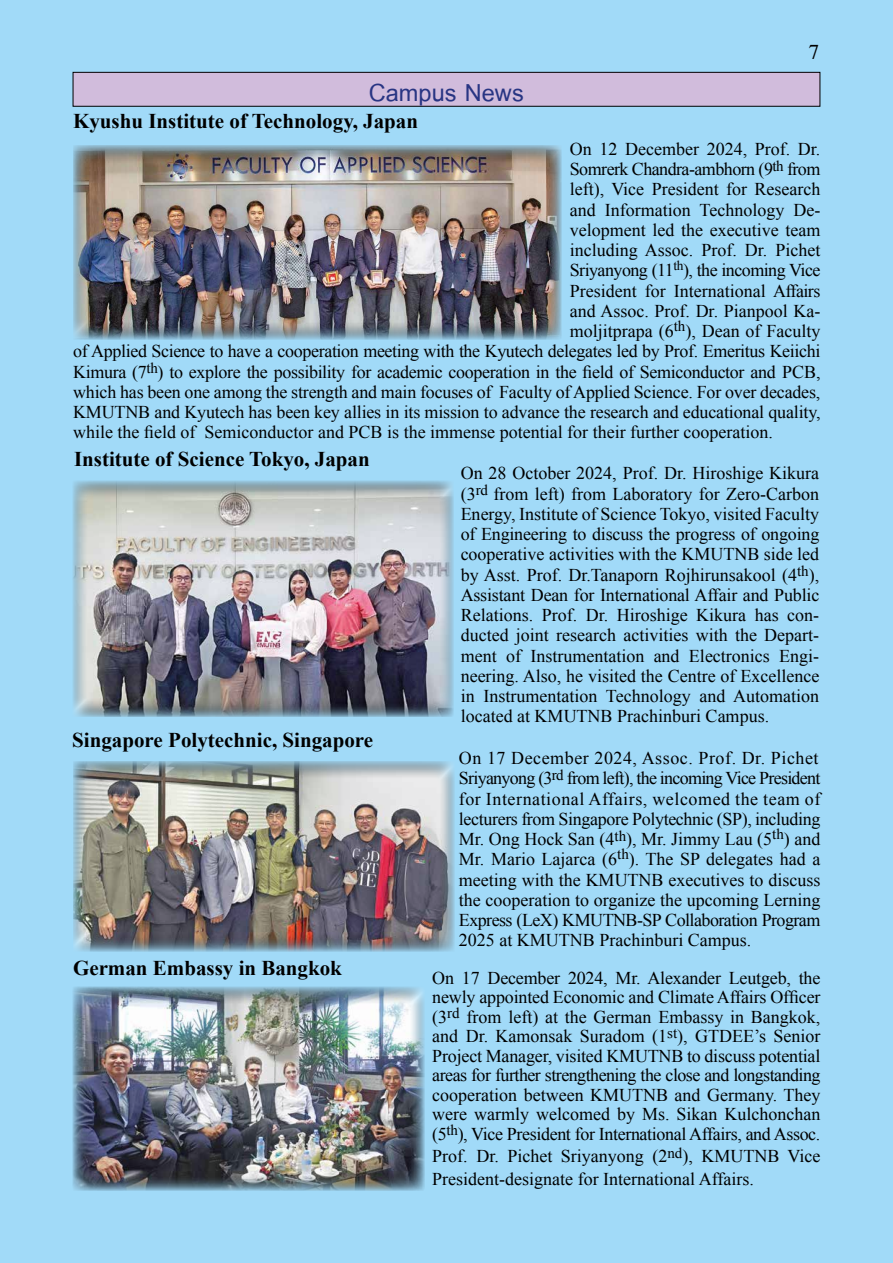
<style>
.page{position:relative;width:893px;height:1263px;background:#a1daf8}
.page>*{position:absolute;margin:0;border:0;box-sizing:border-box;transform-origin:0 0}
.t1{font:700 36px "Cordia New";color:#283583}
.t2{font:700 21px "Times New Roman";color:#000}
.t3{font:21px "Times";color:#000}
.t4{font:18px/20.2px "Times New Roman";letter-spacing:-.01em;color:#000;text-align:justify}
.t5{font:18px "Times New Roman";letter-spacing:-.03em;color:#000}
</style>
<div class="page">
<div style="left:73px;top:72px;width:747px;height:34px;background:#d1bcdc"></div>
<div style="left:73px;top:72px;width:747px;height:35px;border:1px solid #000"></div>
<div style="left:71px;top:985px;width:354px;height:206px;background:#000;opacity:.5"></div>
<div style="left:72px;top:760px;width:384px;height:192px;background:#000;opacity:.5"></div>
<div style="left:72px;top:143px;width:490px;height:196px;background:#000;opacity:.5"></div>
<div style="left:71px;top:479px;width:383px;height:239px;background:#000;opacity:.5"></div>
<h1 class="t1" style="left:369px;top:71px;width:156px">Campus News</h1>
<p class="t2" style="left:73px;top:106px;width:346px">Kyushu Institute of Technology, Japan</p>
<p class="t3" style="left:809px;top:32px;width:12px">7</p>
<p class="t4" style="left:570px;top:138px;width:252px">On 12 December 2024, Prof. Dr.</p>
<p class="t5" style="left:570px;top:157px;width:252px">Somrerk Chandra-ambhorn (9<sup>th</sup> from</p>
<p class="t4" style="left:570px;top:179px;width:252px">left), Vice President for Research</p>
<p class="t4" style="left:570px;top:199px;width:252px">and Information Technology De-</p>
<p class="t4" style="left:570px;top:219px;width:252px">velopment led the executive team</p>
<p class="t4" style="left:570px;top:240px;width:252px">including Assoc. Prof. Dr. Pichet</p>
<p class="t5" style="left:570px;top:258px;width:252px">Sriyanyong (11<sup>th</sup>), the incoming Vice</p>
<p class="t4" style="left:570px;top:280px;width:252px">President for International Affairs</p>
<p class="t4" style="left:570px;top:300px;width:252px">and Assoc. Prof. Dr. Pianpool Ka-</p>
<p class="t4" style="left:570px;top:321px;width:252px">moljitprapa (6<sup>th</sup>), Dean of Faculty</p>
<p class="t4" style="left:73px;top:341px;width:749px">of Applied Science to have a cooperation meeting with the Kyutech delegates led by Prof. Emeritus Keiichi</p>
<p class="t4" style="left:73px;top:361px;width:749px">Kimura (7<sup>th</sup>) to explore the possibility for academic cooperation in the field of Semiconductor and PCB,</p>
<p class="t4" style="left:73px;top:381px;width:749px">which has been one among the strength and main focuses of Faculty of Applied Science. For over decades,</p>
<p class="t4" style="left:73px;top:402px;width:749px">KMUTNB and Kyutech has been key allies in its mission to advance the research and educational quality,</p>
<p class="t4" style="left:73px;top:422px;width:701px">while the field of Semiconductor and PCB is the immense potential for their further cooperation.</p>
<p class="t2" style="left:74px;top:444px;width:297px">Institute of Science Tokyo, Japan</p>
<p class="t2" style="left:72px;top:725px;width:302px">Singapore Polytechnic, Singapore</p>
<p class="t2" style="left:73px;top:953px;width:270px">German Embassy in Bangkok</p>
<p class="t4" style="left:461px;top:463px;width:360px">On 28 October 2024, Prof. Dr. Hiroshige Kikura (3<sup>rd</sup> from left) from Laboratory for Zero-Carbon Energy, Institute of Science Tokyo, visited Faculty of Engineering to discuss the progress of ongoing cooperative activities with the KMUTNB side led by Asst. Prof. Dr.Tanaporn Rojhirunsakool (4<sup>th</sup>), Assistant Dean for International Affair and Public Relations. Prof. Dr. Hiroshige Kikura has con&shy;ducted joint research activities with the Depart&shy;ment of Instrumentation and Electronics Engi&shy;neering. Also, he visited the Centre of Excellence in Instrumentation Technology and Automation located at KMUTNB Prachinburi Campus.</p>
<p class="t4" style="left:459px;top:748px;width:363px">On 17 December 2024, Assoc. Prof. Dr. Pichet Sriyanyong (3<sup>rd</sup> from left), the incoming Vice President for International Affairs, welcomed the team of lecturers from Singapore Polytechnic (SP), including Mr. Ong Hock San (4<sup>th</sup>), Mr. Jimmy Lau (5<sup>th</sup>) and Mr. Mario Lajarca (6<sup>th</sup>). The SP delegates had a meeting with the KMUTNB executives to discuss the cooperation to organize the upcoming Lerning Express (LeX) KMUTNB-SP Collaboration Program 2025 at KMUTNB Prachinburi Campus.</p>
<p class="t4" style="left:432px;top:968px;width:390px;line-height:19.5px">On 17 December 2024, Mr. Alexander Leutgeb, the newly appointed Economic and Climate Affairs Officer (3<sup>rd</sup> from left) at the German Embassy in Bangkok, and Dr. Kamonsak Suradom (1<sup>st</sup>), GTDEE’s Senior Project Manager, visited KMUTNB to discuss potential areas for further strengthening the close and longstanding cooperation between KMUTNB and Germany. They were warmly welcomed by Ms. Sikan Kulchonchan (5<sup>th</sup>), Vice President for International Affairs, and Assoc.</p>
<p class="t4" style="left:432px;top:1145px;width:390px;line-height:22.5px">Prof. Dr. Pichet Sriyanyong (2<sup>nd</sup>), KMUTNB Vice<br>President-designate for International Affairs.</p>
</div>
